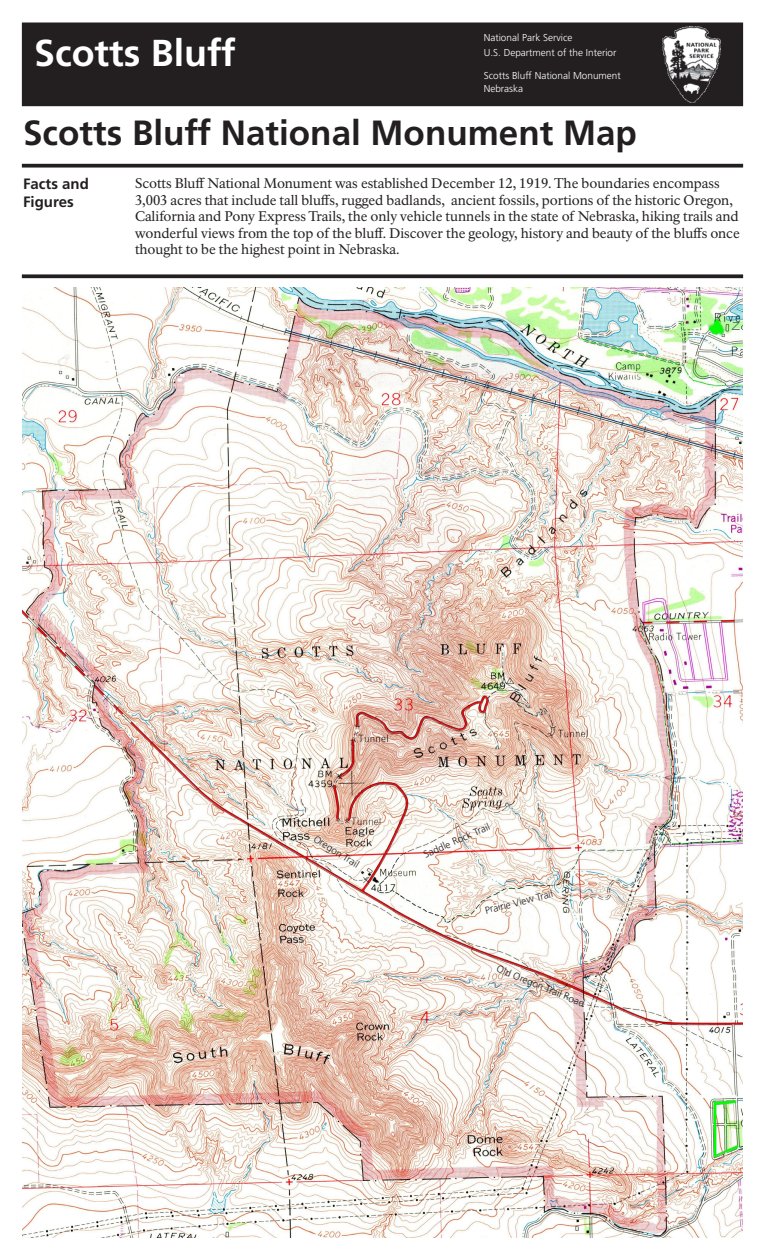
<style>
.page{position:relative;width:765px;height:1260px;background:#fff}
.page>*{position:absolute;margin:0;border:0;box-sizing:border-box;transform-origin:0 0}
.t1{font:700 37.5px "Frutiger LT Std";color:#fff}
.t2{font:700 35px "Frutiger LT Std";color:#231f20}
.t3{font:700 15px/18px "Frutiger LT Std";color:#231f20}
.t4{font:13.75px/16.5px "NPS Rawlinson OT";letter-spacing:-.005em;color:#231f20}
.t5{font:300 10px/15px "Frutiger LT Std";color:#fff}
.t6{font:300 10px "Frutiger LT Std";color:#231f20}
</style>
<div class="page">
<div style="left:22px;top:23px;width:720px;height:83px;background:#231f20"></div>
<div style="left:22px;top:22px;width:721px;height:84px;border:1px solid #231f20"></div>
<img style="left:662px;top:27px;width:58px;height:75px">
<svg style="left:22px;top:164px;width:721px;height:4px;fill:#231f20"></svg>
<img style="left:22px;top:287px;width:720px;height:950px">
<svg style="left:22px;top:274px;width:721px;height:4px;fill:#231f20"></svg>
<h1 class="t1" style="left:34px;top:31px;width:203px">Scotts Bluff</h1>
<p class="t5" style="left:484px;top:30px;width:134px">National Park Service<br>U.S. Department of the Interior</p>
<p class="t5" style="left:484px;top:70px;width:139px;line-height:12.5px">Scotts Bluff National Monument<br>Nebraska</p>
<h2 class="t2" style="left:23px;top:112px;width:615px">Scotts Bluff National Monument Map</h2>
<p class="t3" style="left:23px;top:175px;width:67px">Facts and<br>Figures</p>
<p class="t4" style="left:135px;top:175px;width:606px">Scotts Bluff National Monument was established December 12, 1919. The boundaries encompass 3,003 acres that include tall bluffs, rugged badlands, ancient fossils, portions of the historic Oregon, California and Pony Express Trails, the only vehicle tunnels in the state of Nebraska, hiking trails and wonderful views from the top of the bluff. Discover the geology, history and beauty of the bluffs once thought to be the highest point in Nebraska.</p>
<p class="t6" style="left:318px;top:833px;width:53px;rotate:32deg">Oregon Trail</p>
<p class="t6" style="left:422px;top:850px;width:73px;rotate:-24deg">Saddle Rock Trail</p>
<p class="t6" style="left:484px;top:905px;width:71px;rotate:-14deg">Prairie View Trail</p>
<p class="t6" style="left:499px;top:963px;width:95px;rotate:22deg">Old Oregon Trail Road</p>
</div>
